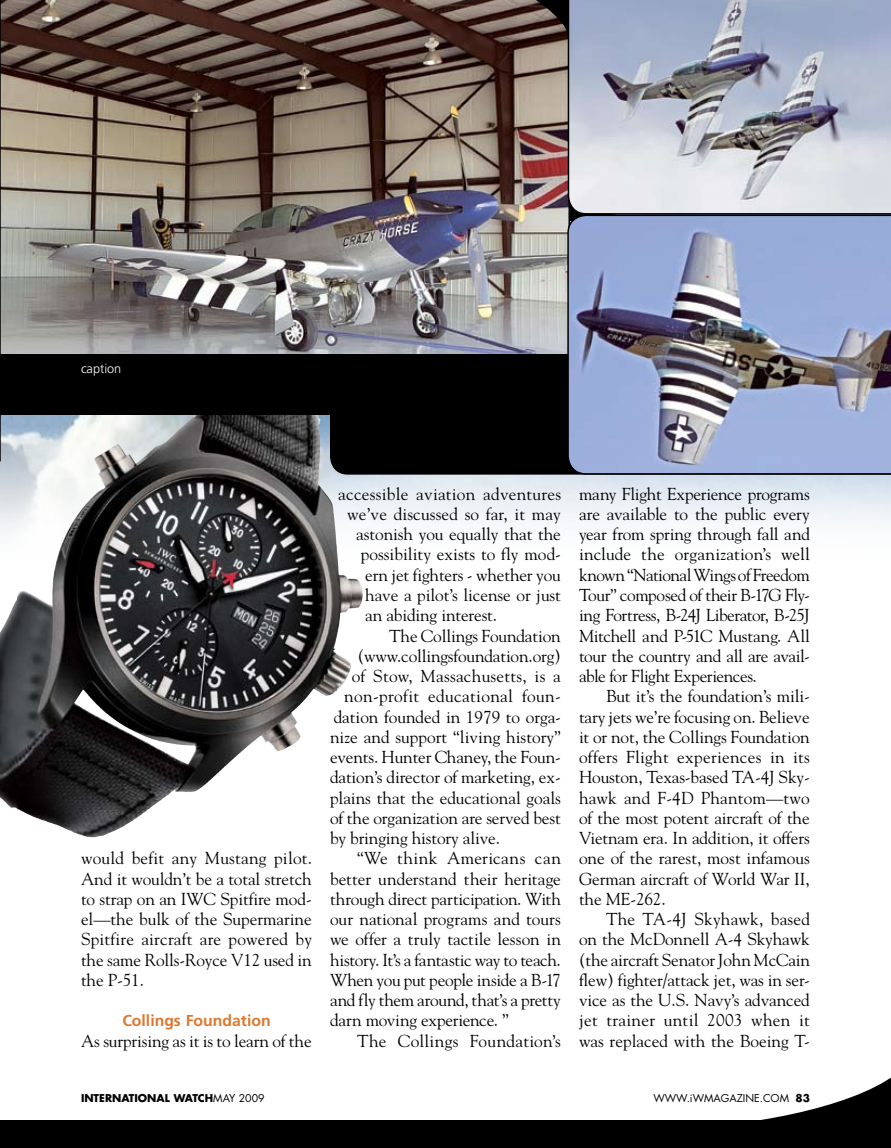
<style>
.page{position:relative;width:891px;height:1148px;background:#fff}
.page>*{position:absolute;margin:0;border:0;box-sizing:border-box;transform-origin:0 0}
.t1{font:17.25px/20.2px "Goudy";letter-spacing:-.005em;color:#000;text-align:justify}
.t2{font:17.25px "Goudy";letter-spacing:.015em;color:#000}
.t3{font:17.25px "Goudy";letter-spacing:.02em;color:#000}
.t4{font:17.25px "Goudy";letter-spacing:.025em;color:#000}
.t5{font:700 15.75px "Frutiger";color:#dd772e}
.t6{font:300 12.75px "Frutiger";color:#fff}
.t7{font:700 10.5px "Futura";color:#000}
.t8{font:10.5px "Futura";color:#000}
.s1{font-weight:400}
.s2{font-weight:700}
</style>
<div class="page">
<svg style="left:0;top:624px;width:351px;height:214px"></svg>
<svg style="left:0;top:415px;width:891px;height:209px"></svg>
<img style="left:318px;top:419px;width:46px;height:234px">
<div style="left:0;top:1120px;width:891px;height:28px;background:#000"></div>
<svg style="left:761px;top:1077px;width:130px;height:43px"></svg>
<svg style="left:0;top:415px;width:2px;height:47px"></svg>
<img style="left:0;top:0;width:568px;height:354px">
<svg style="left:536px;top:0;width:32px;height:85px;background:#706159"></svg>
<div style="left:0;top:354px;width:568px;height:61px;background:#000"></div>
<svg style="left:568px;top:0;width:323px;height:214px;background:#abb0bd"></svg>
<div style="left:330px;top:415px;width:237px;height:59px;background:#000"></div>
<img style="left:567px;top:214px;width:324px;height:260px">
<p class="t6" style="left:81px;top:361px;width:42px">caption</p>
<p class="t1" style="left:81px;top:847px;width:233px">would befit any Mustang pilot.<br>And it wouldn’t be a total stretch to strap on an IWC Spitfire mod&shy;el—the bulk of the Supermarine Spitfire aircraft are powered by the same Rolls-Royce V12 used in the P-51.</p>
<p class="t5" style="left:122px;top:1011px;width:150px">Collings Foundation</p>
<p class="t1" style="left:81px;top:1030px;width:232px">As surprising as it is to learn of the</p>
<p class="t2" style="left:338px;top:483px;width:224px">accessible aviation adventures</p>
<p class="t1" style="left:347px;top:503px;width:215px">we’ve discussed so far, it may</p>
<p class="t1" style="left:356px;top:523px;width:206px">astonish you equally that the</p>
<p class="t1" style="left:361px;top:544px;width:202px">possibility exists to fly mod-</p>
<p class="t1" style="left:365px;top:564px;width:197px">ern jet fighters - whether you</p>
<p class="t1" style="left:365px;top:584px;width:197px">have a pilot’s license or just</p>
<p class="t1" style="left:365px;top:604px;width:133px">an abiding interest.</p>
<p class="t1" style="left:389px;top:625px;width:173px">The Collings Foundation</p>
<p class="t1" style="left:358px;top:645px;width:205px">(www.collingsfoundation.org)</p>
<p class="t2" style="left:352px;top:665px;width:211px">of Stow, Massachusetts, is a</p>
<p class="t3" style="left:344px;top:685px;width:218px">non-profit educational foun-</p>
<p class="t1" style="left:334px;top:706px;width:229px">dation founded in 1979 to orga-</p>
<p class="t1" style="left:330px;top:726px;width:232px">nize and support “living history”</p>
<p class="t1" style="left:330px;top:746px;width:233px">events. Hunter Chaney, the Foun-</p>
<p class="t1" style="left:330px;top:766px;width:233px">dation’s director of marketing, ex-</p>
<p class="t1" style="left:330px;top:787px;width:232px">plains that the educational goals</p>
<p class="t1" style="left:330px;top:807px;width:232px">of the organization are served best</p>
<p class="t1" style="left:330px;top:827px;width:172px">by bringing history alive.</p>
<p class="t4" style="left:357px;top:847px;width:205px">“We think Americans can</p>
<p class="t1" style="left:330px;top:868px;width:232px">better understand their heritage</p>
<p class="t1" style="left:330px;top:888px;width:232px">through direct participation. With</p>
<p class="t1" style="left:330px;top:908px;width:232px">our national programs and tours</p>
<p class="t1" style="left:330px;top:928px;width:232px">we offer a truly tactile lesson in</p>
<p class="t1" style="left:330px;top:949px;width:232px">history. It’s a fantastic way to teach.</p>
<p class="t1" style="left:330px;top:969px;width:232px">When you put people inside a B-17</p>
<p class="t1" style="left:330px;top:989px;width:232px">and fly them around, that’s a pretty</p>
<p class="t1" style="left:330px;top:1009px;width:181px">darn moving experience. ”</p>
<p class="t2" style="left:357px;top:1030px;width:205px">The Collings Foundation’s</p>
<p class="t1" style="left:579px;top:483px;width:233px">many Flight Experience programs are available to the public every year from spring through fall and include the organization’s well known “National Wings of Freedom Tour” composed of their B-17G Fly&shy;ing Fortress, B-24J Liberator, B-25J Mitchell and P-51C Mustang. All tour the country and all are avail&shy;able for Flight Experiences.</p>
<p class="t1" style="left:579px;top:685px;width:233px;text-indent:27px">But it’s the foundation’s mili&shy;tary jets we’re focusing on. Believe it or not, the Collings Foundation offers Flight experiences in its Houston, Texas-based TA-4J Sky&shy;hawk and F-4D Phantom—two of the most potent aircraft of the Vietnam era. In addition, it offers one of the rarest, most infamous German aircraft of World War II, the ME-262.</p>
<p class="t1" style="left:579px;top:908px;width:233px;text-indent:27px">The TA-4J Skyhawk, based on the McDonnell A-4 Skyhawk (the aircraft Senator John McCain flew) fighter/attack jet, was in ser&shy;vice as the U.S. Navy’s advanced jet trainer until 2003 when it was replaced with the Boeing T-</p>
<p class="t7" style="left:81px;top:1091px;width:185px">INTERNATIONAL WATCH<span class="s1">MAY 2009</span></p>
<p class="t8" style="left:653px;top:1091px;width:158px">WWW.IWMAGAZINE.COM <span class="s2">83</span></p>
</div>
